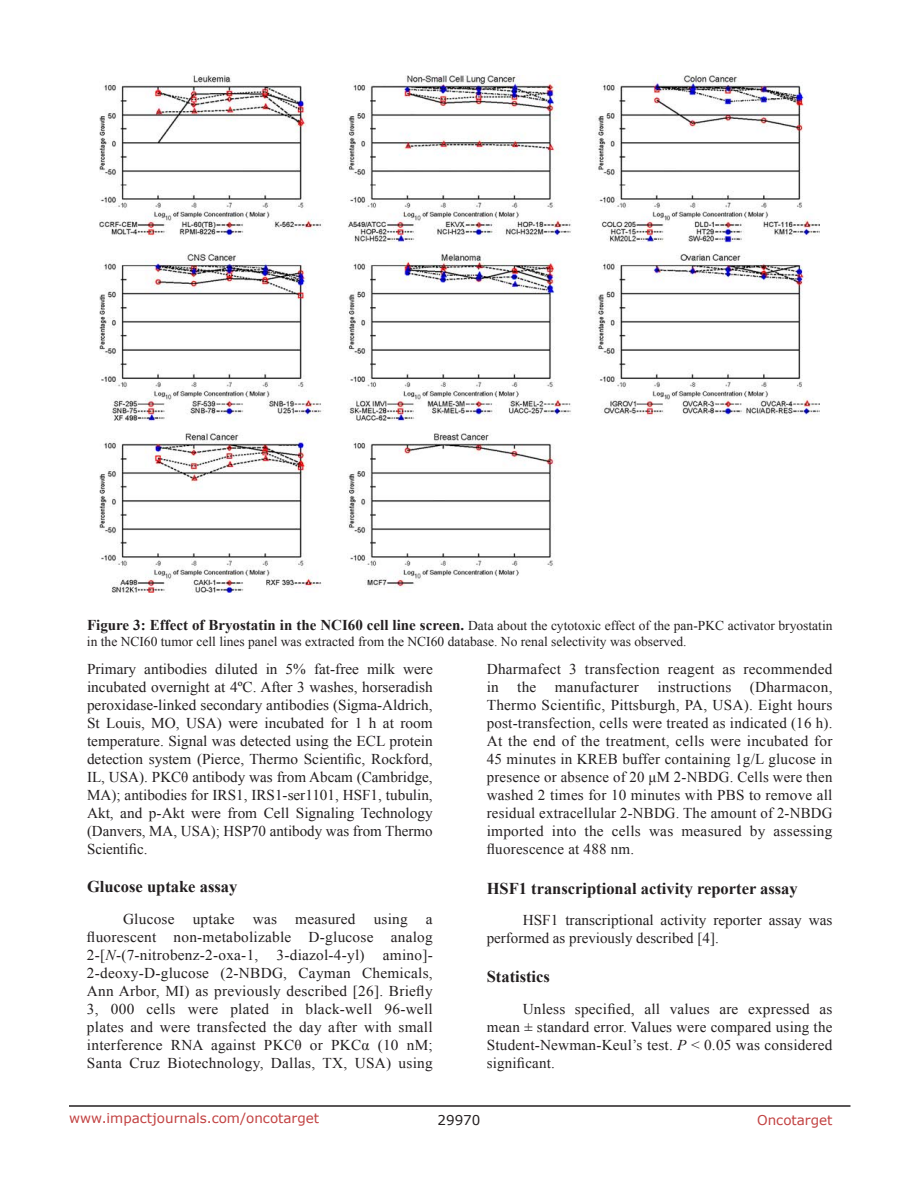
<style>
.page{position:relative;width:918px;height:1188px;background:#fff}
.page>*{position:absolute;margin:0;border:0;box-sizing:border-box;transform-origin:0 0}
.SubHeading{font:700 16.5px "Times New Roman";color:#231f20}
.BodyText{font:15px/18px "Times New Roman";letter-spacing:.01em;color:#231f20;text-align:justify}
.FigureText{font:13.5px/16.2px "Times New Roman";color:#231f20}
.t1{font:13.5px "Verdana";color:#c24141}
.t2{font:13.5px "Verdana";color:#231f20}
.s1{font-weight:700;font-size:15px}
.s2{font-style:italic}
</style>
<div class="page">
<hr style="left:69px;top:1105px;width:781px;height:2px;background:#231f20">
<img style="left:100px;top:75px;width:720px;height:517px">
<p class="FigureText" style="left:87px;top:617px;width:747px"><span class="s1">Figure 3: Effect of Bryostatin in the NCI60 cell line screen.</span> Data about the cytotoxic effect of the pan-PKC activator bryostatin in the NCI60 tumor cell lines panel was extracted from the NCI60 database. No renal selectivity was observed.</p>
<p class="BodyText" style="left:87px;top:660px;width:347px">Primary antibodies diluted in 5% fat-free milk were incubated overnight at 4ºC. After 3 washes, horseradish peroxidase-linked secondary antibodies (Sigma-Aldrich, St Louis, MO, USA) were incubated for 1 h at room temperature. Signal was detected using the ECL protein detection system (Pierce, Thermo Scientific, Rockford, IL, USA). PKCθ antibody was from Abcam (Cambridge, MA); antibodies for IRS1, IRS1-ser1101, HSF1, tubulin, Akt, and p-Akt were from Cell Signaling Technology (Danvers, MA, USA); HSP70 antibody was from Thermo Scientific.</p>
<p class="SubHeading" style="left:87px;top:875px;width:152px">Glucose uptake assay</p>
<p class="BodyText" style="left:87px;top:909px;width:347px;text-indent:36px">Glucose uptake was measured using a fluorescent non-metabolizable D-glucose analog 2-[<span class="s2">N</span>-(7-nitrobenz-2-oxa-1, 3-diazol-4-yl) amino]- 2-deoxy-D-glucose (2-NBDG, Cayman Chemicals, Ann Arbor, MI) as previously described [26]. Briefly 3, 000 cells were plated in black-well 96-well plates and were transfected the day after with small interference RNA against PKCθ or PKCα (10 nM; Santa Cruz Biotechnology, Dallas, TX, USA) using</p>
<p class="BodyText" style="left:487px;top:660px;width:347px">Dharmafect 3 transfection reagent as recommended in the manufacturer instructions (Dharmacon, Thermo Scientific, Pittsburgh, PA, USA). Eight hours post-transfection, cells were treated as indicated (16 h).<br>At the end of the treatment, cells were incubated for 45 minutes in KREB buffer containing 1g/L glucose in presence or absence of 20 μM 2-NBDG. Cells were then washed 2 times for 10 minutes with PBS to remove all residual extracellular 2-NBDG. The amount of 2-NBDG imported into the cells was measured by assessing fluorescence at 488 nm.</p>
<p class="SubHeading" style="left:487px;top:877px;width:313px">HSF1 transcriptional activity reporter assay</p>
<p class="BodyText" style="left:487px;top:911px;width:347px;text-indent:36px">HSF1 transcriptional activity reporter assay was performed as previously described [4].</p>
<p class="SubHeading" style="left:487px;top:966px;width:65px">Statistics</p>
<p class="BodyText" style="left:487px;top:1000px;width:347px;text-indent:36px">Unless specified, all values are expressed as mean ± standard error. Values were compared using the Student-Newman-Keul’s test. <span class="s2">P</span> &lt; 0.05 was considered significant.</p>
<p class="t1" style="left:69px;top:1109px;width:252px">www.impactjournals.com/oncotarget</p>
<p class="t2" style="left:438px;top:1111px;width:44px">29970</p>
<p class="t1" style="left:757px;top:1111px;width:77px">Oncotarget</p>
</div>
